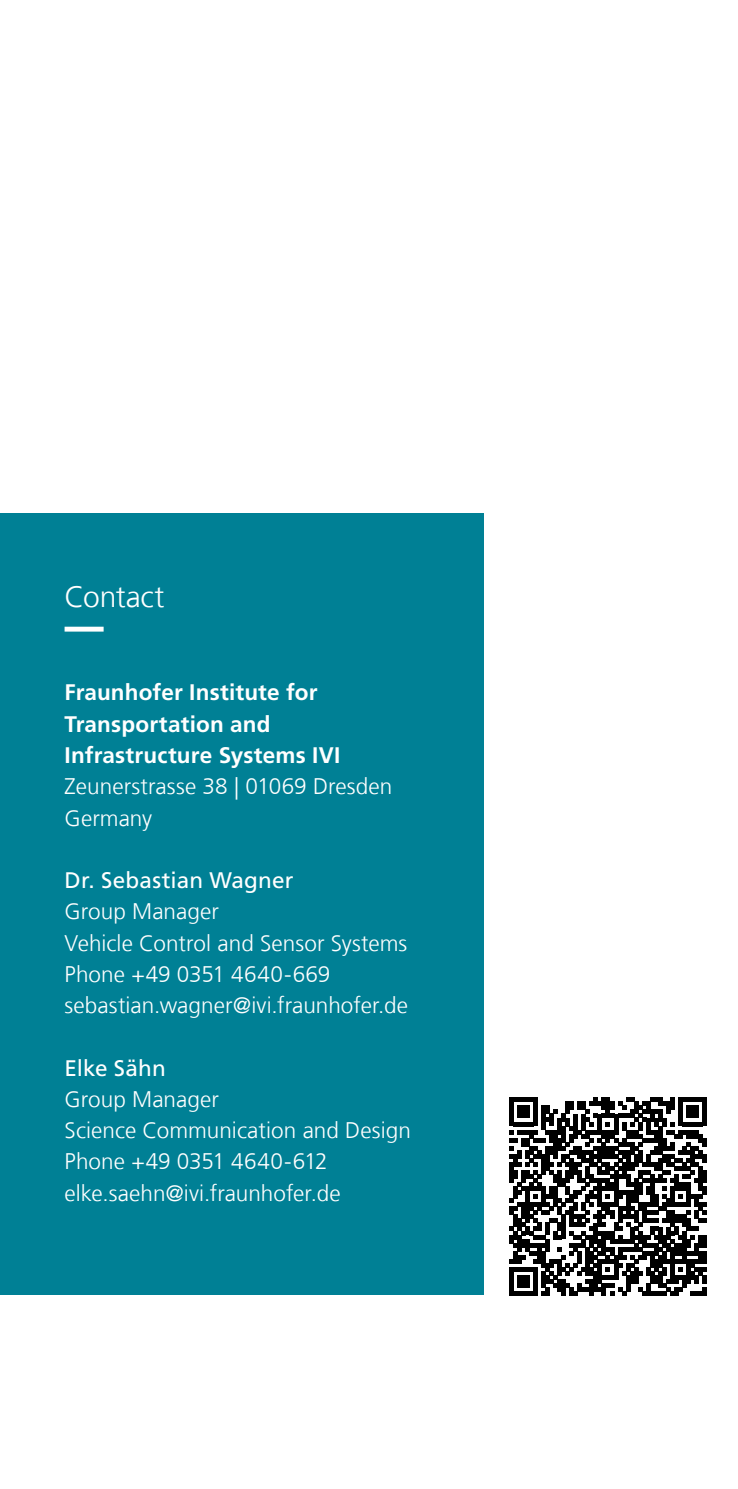
<style>
.page{position:relative;width:738px;height:1489px;background:#fff}
.page>*{position:absolute;margin:0;border:0;box-sizing:border-box;transform-origin:0 0}
.Infokasten_gross_Ueb{font:300 30px "Frutiger LT Com";letter-spacing:-.01em;color:#fff}
.Infokasten_klein_Fli{font:300 22.5px/31.2px "Frutiger LT Com";letter-spacing:.005em;color:#fff}
.Infokasten_klein_Fli-2{font:700 22.5px "Frutiger LT Com";letter-spacing:.01em;color:#fff}
.s1{font-weight:400}
</style>
<div class="page">
<div style="left:0;top:513px;width:483px;height:781px;background:#008095"></div>
<svg style="left:509px;top:1097px;width:197px;height:198px"></svg>
<svg style="left:64px;top:626px;width:40px;height:5px"></svg>
<p class="Infokasten_gross_Ueb" style="left:64px;top:578px;width:101px">Contact</p>
<p class="Infokasten_klein_Fli-2" style="left:64px;top:679px;width:254px">Fraunhofer Institute for</p>
<p class="Infokasten_klein_Fli-2" style="left:64px;top:710px;width:207px">Transportation and</p>
<p class="Infokasten_klein_Fli-2" style="left:64px;top:742px;width:277px">Infrastructure Systems IVI</p>
<p class="Infokasten_klein_Fli" style="left:64px;top:771px;width:329px">Zeunerstrasse 38 | 01069 Dresden<br>Germany</p>
<p class="Infokasten_klein_Fli" style="left:64px;top:864px;width:344px"><span class="s1">Dr. Sebastian Wagner<br></span>Group Manager<br>Vehicle Control and Sensor Systems</p>
<p class="Infokasten_klein_Fli" style="left:64px;top:958px;width:267px">Phone +49 0351 4640-669</p>
<p class="Infokasten_klein_Fli" style="left:64px;top:989px;width:345px">sebastian.wagner@ivi.fraunhofer.de</p>
<p class="Infokasten_klein_Fli" style="left:64px;top:1052px;width:347px"><span class="s1">Elke Sähn<br></span>Group Manager<br>Science Communication and Design</p>
<p class="Infokasten_klein_Fli" style="left:64px;top:1146px;width:264px">Phone +49 0351 4640-612</p>
<p class="Infokasten_klein_Fli" style="left:64px;top:1177px;width:277px">elke.saehn@ivi.fraunhofer.de</p>
</div>
